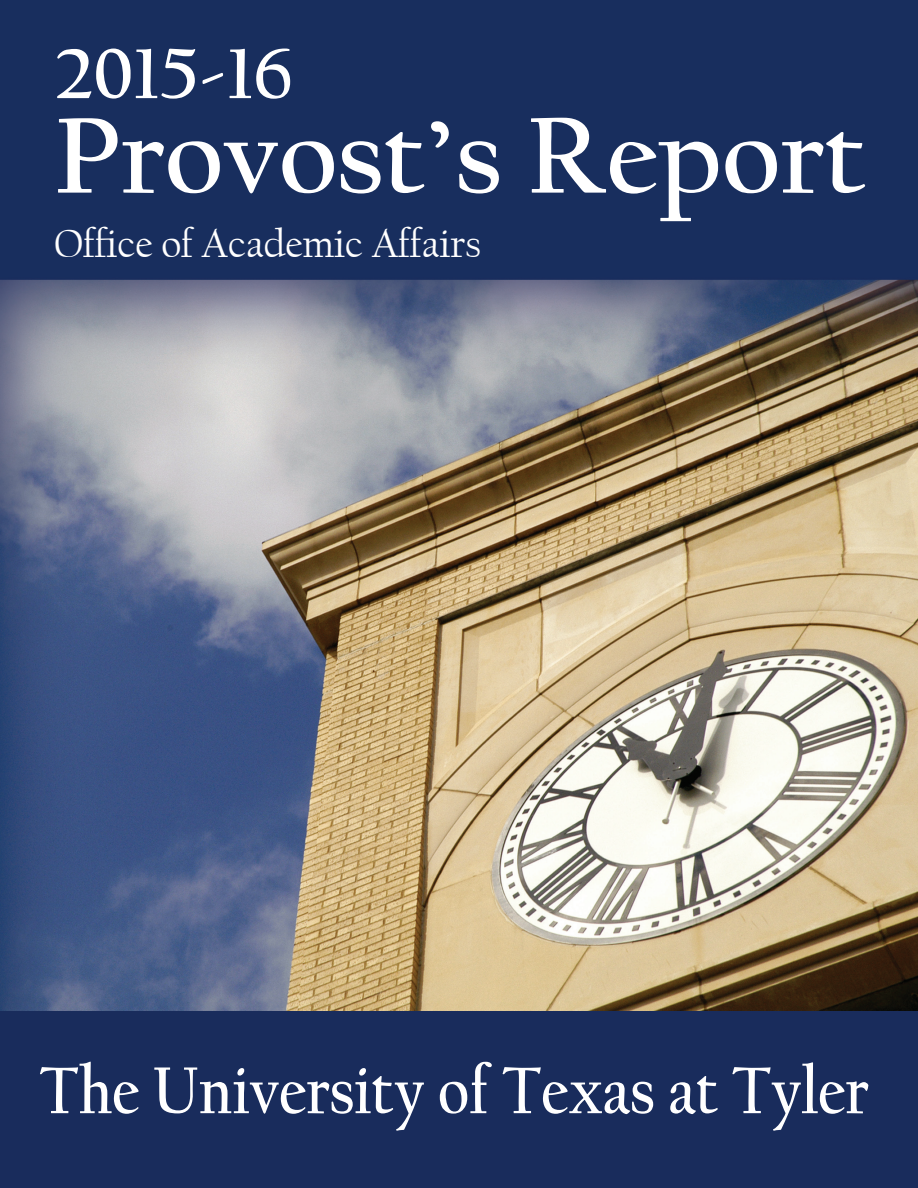
<style>
.page{position:relative;width:918px;height:1188px;background:#fff}
.page>*{position:absolute;margin:0;border:0;box-sizing:border-box;transform-origin:0 0}
.t1{font:700 112.5px "Californian FB";color:#fff}
.t2{font:700 75px "Californian FB";color:#fff}
.t3{font:700 69px "Californian FB";color:#fff;scale:.87 1}
.t4{font:40.5px "Californian FB";color:#fff}
</style>
<div class="page">
<div style="left:0;top:983px;width:918px;height:205px;background:#192c5c"></div>
<img style="left:0;top:0;width:918px;height:1010px">
<p class="t2" style="left:54px;top:31px;width:240px">2015-16</p>
<p class="t1" style="left:54px;top:92px;width:815px">Provost’s Report</p>
<p class="t4" style="left:54px;top:221px;width:429px">Office of Academic Affairs</p>
<p class="t3" style="left:40px;top:1052px;width:954px">The University of Texas at Tyler</p>
</div>
